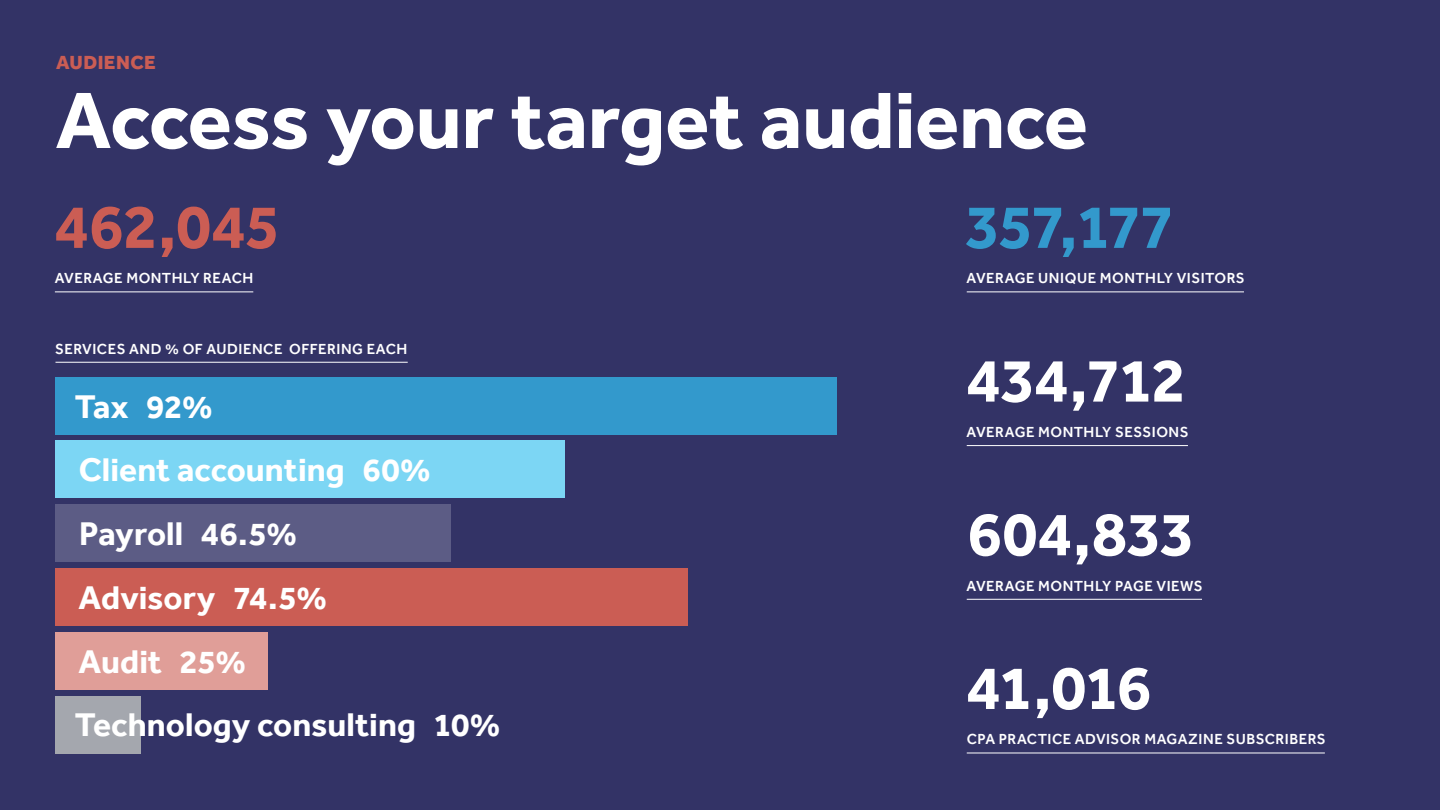
<style>
.page{position:relative;width:1440px;height:810px;background:#336}
.page>*{position:absolute;margin:0;border:0;box-sizing:border-box;transform-origin:0 0}
.H1_Effra{font:700 82.5px "Effra";letter-spacing:-.005em;color:#fff}
.H1{font:700 63.75px "Effra";letter-spacing:-.02em;color:#fff}
.H1-2{font:700 63.75px "Effra";letter-spacing:-.005em;color:#cb5d54}
.H1-3{font:700 63.75px "Effra";letter-spacing:-.035em;color:#39c}
.Bar_Graph{font:700 33.75px "Effra";color:#fff}
.H0_Effra{font:800 19.5px "Effra";letter-spacing:.02em;color:#cb5d54}
.H2___Description{font:500 15px "Effra";letter-spacing:.03em;color:#fff}
</style>
<div class="page">
<div style="left:55px;top:696px;width:85px;height:58px;background:#a4a7ae"></div>
<div style="left:55px;top:632px;width:213px;height:58px;background:#e09e98"></div>
<div style="left:55px;top:568px;width:633px;height:58px;background:#cb5d54"></div>
<div style="left:55px;top:504px;width:395px;height:58px;background:#5c5c85"></div>
<div style="left:55px;top:440px;width:510px;height:58px;background:#7cd6f4"></div>
<div style="left:55px;top:377px;width:781px;height:57px;background:#39c"></div>
<hr style="left:55px;top:362px;width:353px;height:1px;background:#fff">
<hr style="left:55px;top:292px;width:198px;height:1px;background:#fff">
<hr style="left:967px;top:292px;width:277px;height:1px;background:#fff">
<hr style="left:967px;top:445px;width:221px;height:1px;background:#fff">
<hr style="left:967px;top:599px;width:235px;height:1px;background:#fff">
<hr style="left:967px;top:753px;width:358px;height:1px;background:#fff">
<p class="H0_Effra" style="left:56px;top:51px;width:101px">AUDIENCE</p>
<p class="H1_Effra" style="left:56px;top:71px;width:1034px">Access your target audience</p>
<p class="H1-2" style="left:54px;top:189px;width:227px">462,045</p>
<p class="H2___Description" style="left:55px;top:269px;width:200px">AVERAGE MONTHLY REACH</p>
<p class="H2___Description" style="left:55px;top:340px;width:354px">SERVICES AND % OF AUDIENCE OFFERING EACH</p>
<p class="Bar_Graph" style="left:75px;top:386px;width:140px">Tax 92%</p>
<p class="Bar_Graph" style="left:79px;top:450px;width:354px">Client accounting 60%</p>
<p class="Bar_Graph" style="left:79px;top:514px;width:220px">Payroll 46.5%</p>
<p class="Bar_Graph" style="left:78px;top:577px;width:251px">Advisory 74.5%</p>
<p class="Bar_Graph" style="left:78px;top:641px;width:170px">Audit 25%</p>
<p class="Bar_Graph" style="left:75px;top:705px;width:427px">Technology consulting 10%</p>
<p class="H1-3" style="left:965px;top:189px;width:211px">357,177</p>
<p class="H2___Description" style="left:967px;top:269px;width:280px">AVERAGE UNIQUE MONTHLY VISITORS</p>
<p class="H1" style="left:966px;top:342px;width:221px">434,712</p>
<p class="H2___Description" style="left:967px;top:423px;width:224px">AVERAGE MONTHLY SESSIONS</p>
<p class="H1" style="left:967px;top:496px;width:229px">604,833</p>
<p class="H2___Description" style="left:967px;top:577px;width:238px">AVERAGE MONTHLY PAGE VIEWS</p>
<p class="H1" style="left:966px;top:650px;width:187px">41,016</p>
<p class="H2___Description" style="left:967px;top:730px;width:361px">CPA PRACTICE ADVISOR MAGAZINE SUBSCRIBERS</p>
</div>
